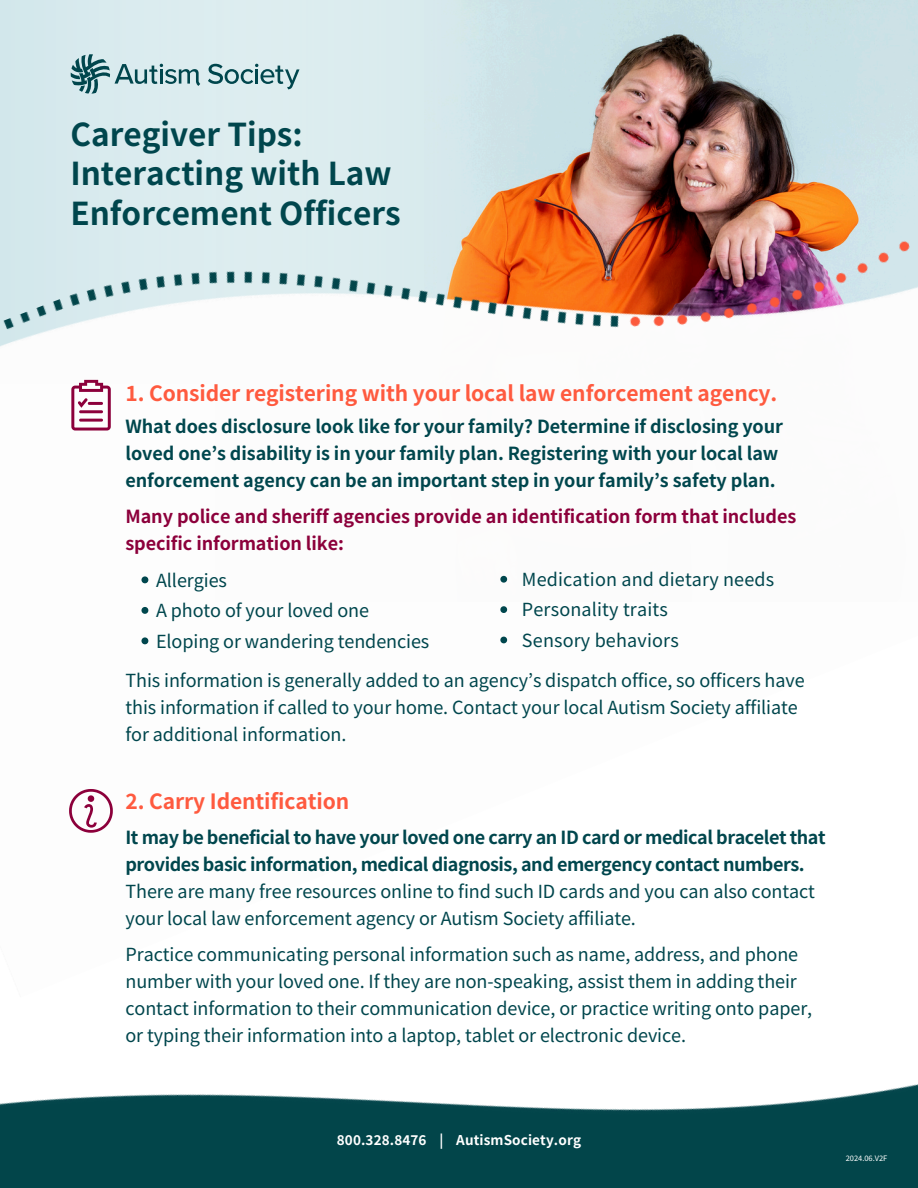
<style>
.page{position:relative;width:918px;height:1188px;background:#fff}
.page>*{position:absolute;margin:0;border:0;box-sizing:border-box;transform-origin:0 0}
.t1{font:700 31.5px/39.3px "Noto Sans JP";color:#00464d}
.t2{font:700 21px "Noto Sans JP";letter-spacing:-.005em;color:#ff5a3f}
.t3{font:18px/27px "Noto Sans JP";letter-spacing:-.005em;color:#00464d}
.t4{font:700 18px/27px "Noto Sans JP";letter-spacing:-.025em;color:#00464d}
.t5{font:700 18px/27px "Noto Sans JP";letter-spacing:-.005em;color:#00464d}
.t6{font:700 18px/27px "Noto Sans JP";letter-spacing:-.005em;color:#8c003b}
.t7{font:700 13.5px "Noto Sans JP";letter-spacing:.01em;color:#fff}
.t8{font:7.5px "Noto Sans JP";color:#fff}
.s1{font-weight:400}
</style>
<div class="page">
<img style="left:0;top:113px;width:562px;height:212px">
<img style="left:562px;top:29px;width:356px;height:296px">
<img style="left:780px;top:0;width:138px;height:276px">
<svg style="left:208px;top:64px;width:92px;height:25px;background:#a2c0c4"></svg>
<svg style="left:71px;top:54px;width:129px;height:40px;background:#a6c4c8"></svg>
<img style="left:0;top:325px;width:918px;height:863px">
<svg style="left:71px;top:380px;width:40px;height:51px"></svg>
<svg style="left:69px;top:789px;width:44px;height:44px"></svg>
<svg style="left:141px;top:576px;width:7px;height:7px"></svg>
<svg style="left:141px;top:607px;width:7px;height:7px"></svg>
<svg style="left:141px;top:637px;width:7px;height:7px"></svg>
<svg style="left:500px;top:576px;width:7px;height:7px"></svg>
<svg style="left:500px;top:606px;width:7px;height:7px"></svg>
<svg style="left:500px;top:637px;width:7px;height:6px"></svg>
<h3 class="t1" style="left:70px;top:113px;width:332px">Caregiver Tips:<br>Interacting with Law<br>Enforcement Officers</h3>
<p class="t2" style="left:125px;top:376px;width:653px">1. Consider registering with your local law enforcement agency.</p>
<p class="t5" style="left:125px;top:411px;width:659px">What does disclosure look like for your family? Determine if disclosing your loved one’s disability is in your family plan. Registering with your local law enforcement agency can be an important step in your family’s safety plan.</p>
<h1 class="t6" style="left:125px;top:501px;width:672px">Many police and sheriff agencies provide an identification form that includes specific information like:</h1>
<p class="t3" style="left:156px;top:565px;width:72px">Allergies</p>
<p class="t3" style="left:156px;top:596px;width:214px">A photo of your loved one</p>
<h2 class="t3" style="left:156px;top:626px;width:275px">Eloping or wandering tendencies</h2>
<h3 class="t3" style="left:125px;top:666px;width:681px">This information is generally added to an agency’s dispatch office, so officers have this information if called to your home. Contact your local Autism Society affiliate for additional information.</h3>
<p class="t3" style="left:522px;top:565px;width:254px">Medication and dietary needs</p>
<p class="t3" style="left:522px;top:595px;width:147px">Personality traits</p>
<p class="t3" style="left:522px;top:625px;width:158px">Sensory behaviors</p>
<p class="t2" style="left:125px;top:785px;width:225px">2. Carry Identification</p>
<p class="t4" style="left:125px;top:823px;width:702px">It may be beneficial to have your loved one carry an ID card or medical bracelet that provides basic information, medical diagnosis, and emergency contact numbers.<br><span class="s1">There are many free resources online to find such ID cards and you can also contact your local law enforcement agency or Autism Society affiliate.</span></p>
<h4 class="t3" style="left:125px;top:940px;width:688px">Practice communicating personal information such as name, address, and phone number with your loved one. If they are non-speaking, assist them in adding their contact information to their communication device, or practice writing onto paper, or typing their information into a laptop, tablet or electronic device.</h4>
<p class="t7" style="left:337px;top:1129px;width:246px">800.328.8476 | AutismSociety.org</p>
<p class="t8" style="left:846px;top:1152px;width:43px">2024.06.V2F</p>
</div>
